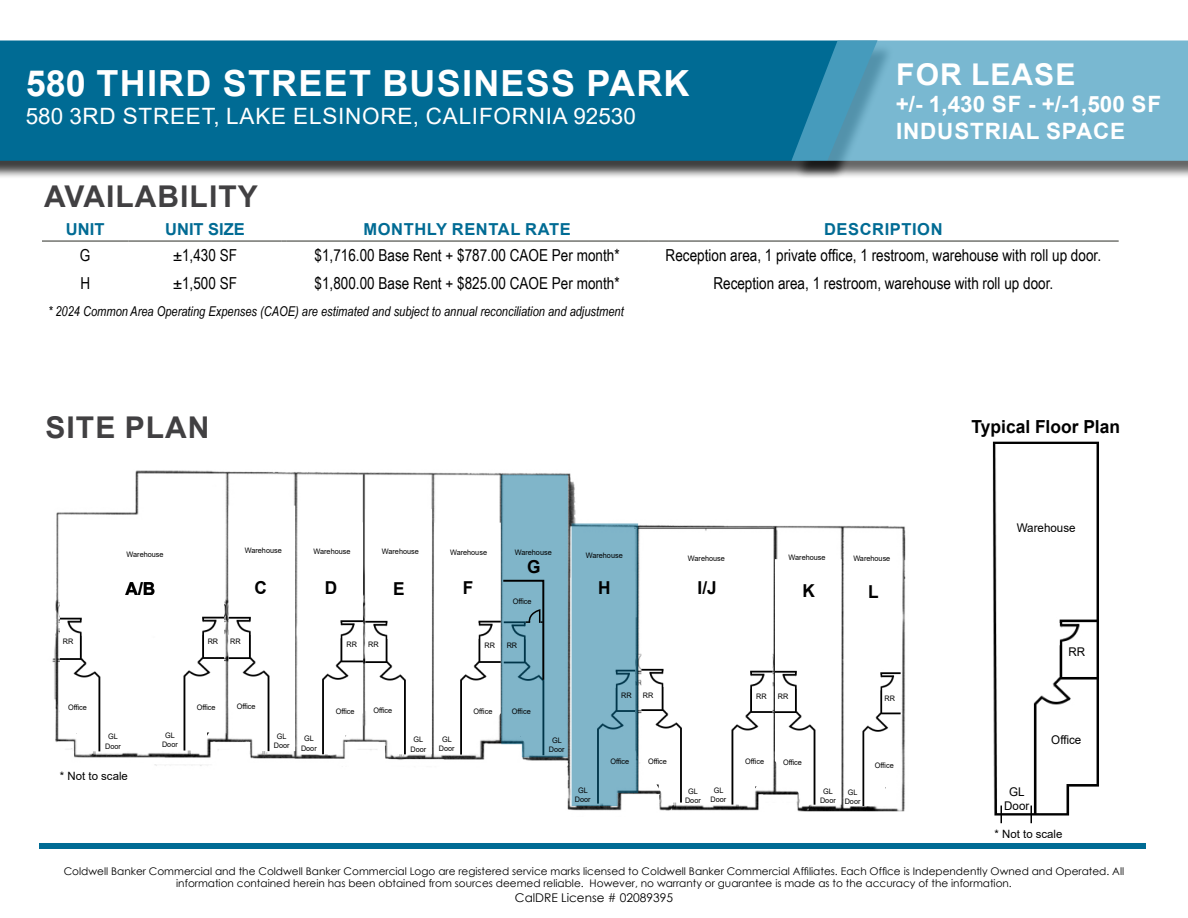
<style>
.page{position:relative;width:1188px;height:918px;background:#fff}
.page>*{position:absolute;margin:0;border:0;box-sizing:border-box;transform-origin:0 0}
.t1{font:700 36px "Arial";letter-spacing:.035em;color:#fff}
.t2{font:700 30px "Arial";letter-spacing:.035em;color:#414042}
.t3{font:700 30px "Arial";letter-spacing:.035em;color:#fff}
.t4{font:22.5px "Arial";letter-spacing:.035em;color:#fff}
.t5{font:700 22.5px/27px "Arial";letter-spacing:.035em;color:#fff}
.t6{font:700 18px "Arial";color:#000}
.t7{font:700 17.85px "Arial";color:#000}
.t8{font:16.5px "Arial Narrow";color:#000}
.t9{font:700 16.5px "Arial";letter-spacing:.035em;color:#006b94}
.t10{font:700 16.5px "Arial";color:#006b94}
.t11{font:italic 13.5px "Arial Narrow";color:#000}
.t12{font:12px/14.4px "Arial";color:#000;text-align:center}
.t13{font:12px "Century Gothic";color:#000}
.t14{font:11.4px "Arial";color:#000}
.t15{font:10.5px/12.6px "Century Gothic";color:#000;text-align:center}
.t16{font:7.5px/9px "Arial";color:#000;text-align:center}
</style>
<div class="page">
<div style="left:39px;top:843px;width:1107px;height:6px;background:#006b94"></div>
<div style="left:0;top:43px;width:895px;height:137px;background:#000;opacity:.75"></div>
<div style="left:0;top:40px;width:791px;height:121px;background:#006b94"></div>
<div style="left:795px;top:43px;width:393px;height:137px;background:#000;opacity:.75"></div>
<svg style="left:791px;top:40px;width:397px;height:121px;background:#6cafca"></svg>
<hr style="left:42px;top:241px;width:86px;height:1px;background:#2c2e27">
<hr style="left:128px;top:241px;width:154px;height:1px;background:#2c2e27">
<hr style="left:286px;top:241px;width:362px;height:1px;background:#2c2e27">
<hr style="left:648px;top:241px;width:471px;height:1px;background:#2c2e27">
<img style="left:52px;top:470px;width:854px;height:342px">
<img style="left:60px;top:519px;width:60px;height:232px">
<svg style="left:714px;top:559px;width:187px;height:247px"></svg>
<img style="left:846px;top:574px;width:55px;height:232px">
<div style="left:111px;top:582px;width:59px;height:32px;background:#fff"></div>
<img style="left:992px;top:441px;width:107px;height:375px">
<svg style="left:1030px;top:806px;width:2px;height:17px"></svg>
<svg style="left:1000px;top:806px;width:2px;height:17px"></svg>
<svg style="left:170px;top:475px;width:524px;height:331px"></svg>
<h1 class="t1" style="left:26px;top:58px;width:665px">580 THIRD STREET BUSINESS PARK</h1>
<h3 class="t4" style="left:26px;top:101px;width:612px">580 3RD STREET, LAKE ELSINORE, CALIFORNIA 92530</h3>
<h2 class="t2" style="left:44px;top:175px;width:215px">AVAILABILITY</h2>
<h2 class="t3" style="left:896px;top:54px;width:181px">FOR LEASE</h2>
<h3 class="t5" style="left:896px;top:91px;width:267px">+/- 1,430 SF - +/-1,500 SF<br>INDUSTRIAL SPACE</h3>
<h3 class="t9" style="left:66px;top:218px;width:40px">UNIT</h3>
<h3 class="t10" style="left:165px;top:218px;width:81px">UNIT SIZE</h3>
<h3 class="t9" style="left:363px;top:218px;width:209px">MONTHLY RENTAL RATE</h3>
<h3 class="t9" style="left:824px;top:218px;width:120px">DESCRIPTION</h3>
<h3 class="t8" style="left:80px;top:243px;width:12px">G</h3>
<h3 class="t8" style="left:173px;top:243px;width:65px">±1,430 SF</h3>
<h3 class="t8" style="left:315px;top:243px;width:307px">$1,716.00 Base Rent + $787.00 CAOE Per month*</h3>
<h3 class="t8" style="left:666px;top:243px;width:437px">Reception area, 1 private office, 1 restroom, warehouse with roll up door.</h3>
<h3 class="t8" style="left:80px;top:271px;width:11px">H</h3>
<h3 class="t8" style="left:173px;top:271px;width:65px">±1,500 SF</h3>
<h3 class="t8" style="left:315px;top:271px;width:307px">$1,800.00 Base Rent + $825.00 CAOE Per month*</h3>
<h3 class="t8" style="left:713px;top:271px;width:341px">Reception area, 1 restroom, warehouse with roll up door.</h3>
<p class="t11" style="left:48px;top:302px;width:577px">* 2024 Common Area Operating Expenses (CAOE) are estimated and subject to annual reconciliation and adjustment</p>
<h2 class="t2" style="left:46px;top:407px;width:166px">SITE PLAN</h2>
<p class="t16" style="left:127px;top:550px;width:39px">Warehouse</p>
<h3 class="t7" style="left:126px;top:576px;width:31px">A/B</h3>
<p class="t16" style="left:245px;top:546px;width:39px">Warehouse</p>
<p class="t16" style="left:314px;top:547px;width:39px">Warehouse</p>
<p class="t16" style="left:382px;top:547px;width:39px">Warehouse</p>
<p class="t16" style="left:515px;top:548px;width:39px">Warehouse</p>
<p class="t16" style="left:450px;top:547px;width:39px">Warehouse</p>
<h3 class="t7" style="left:527px;top:554px;width:15px">G</h3>
<p class="t16" style="left:586px;top:550px;width:39px">Warehouse</p>
<p class="t16" style="left:688px;top:554px;width:39px">Warehouse</p>
<p class="t16" style="left:789px;top:553px;width:39px">Warehouse</p>
<p class="t16" style="left:853px;top:554px;width:39px">Warehouse</p>
<h3 class="t7" style="left:254px;top:575px;width:14px">C</h3>
<h3 class="t7" style="left:325px;top:575px;width:14px">D</h3>
<h3 class="t7" style="left:463px;top:575px;width:12px">F</h3>
<h3 class="t7" style="left:598px;top:575px;width:14px">H</h3>
<h3 class="t7" style="left:698px;top:575px;width:21px">I/J</h3>
<h3 class="t7" style="left:802px;top:578px;width:14px">K</h3>
<h3 class="t7" style="left:868px;top:579px;width:12px">L</h3>
<h3 class="t7" style="left:393px;top:577px;width:13px">E</h3>
<p class="t16" style="left:513px;top:597px;width:20px">Office</p>
<p class="t16" style="left:63px;top:637px;width:12px">RR</p>
<p class="t16" style="left:208px;top:636px;width:12px">RR</p>
<p class="t16" style="left:230px;top:637px;width:12px">RR</p>
<p class="t16" style="left:347px;top:640px;width:12px">RR</p>
<p class="t16" style="left:368px;top:640px;width:12px">RR</p>
<p class="t16" style="left:484px;top:641px;width:12px">RR</p>
<p class="t16" style="left:507px;top:641px;width:12px">RR</p>
<p class="t16" style="left:621px;top:691px;width:12px">RR</p>
<p class="t16" style="left:643px;top:691px;width:12px">RR</p>
<p class="t16" style="left:756px;top:692px;width:12px">RR</p>
<p class="t16" style="left:778px;top:692px;width:12px">RR</p>
<p class="t16" style="left:885px;top:694px;width:12px">RR</p>
<p class="t16" style="left:68px;top:703px;width:20px">Office</p>
<p class="t16" style="left:197px;top:703px;width:20px">Office</p>
<p class="t16" style="left:237px;top:702px;width:20px">Office</p>
<p class="t16" style="left:336px;top:706px;width:20px">Office</p>
<p class="t16" style="left:373px;top:706px;width:20px">Office</p>
<p class="t16" style="left:474px;top:707px;width:20px">Office</p>
<p class="t16" style="left:512px;top:706px;width:20px">Office</p>
<p class="t16" style="left:105px;top:732px;width:17px">GL<br>Door</p>
<p class="t16" style="left:162px;top:731px;width:17px">GL<br>Door</p>
<p class="t16" style="left:301px;top:734px;width:17px">GL<br>Door</p>
<p class="t16" style="left:274px;top:732px;width:17px">GL<br>Door</p>
<p class="t16" style="left:410px;top:735px;width:17px">GL<br>Door</p>
<p class="t16" style="left:439px;top:735px;width:17px">GL<br>Door</p>
<p class="t16" style="left:549px;top:736px;width:17px">GL<br>Door</p>
<p class="t16" style="left:610px;top:757px;width:20px">Office</p>
<p class="t16" style="left:648px;top:757px;width:20px">Office</p>
<p class="t16" style="left:745px;top:757px;width:20px">Office</p>
<p class="t16" style="left:783px;top:757px;width:20px">Office</p>
<p class="t16" style="left:875px;top:761px;width:20px">Office</p>
<p class="t14" style="left:60px;top:768px;width:69px">* Not to scale</p>
<p class="t16" style="left:575px;top:786px;width:17px">GL<br>Door</p>
<p class="t16" style="left:685px;top:786px;width:17px">GL<br>Door</p>
<p class="t16" style="left:711px;top:786px;width:17px">GL<br>Door</p>
<p class="t16" style="left:845px;top:788px;width:17px">GL<br>Door</p>
<p class="t16" style="left:820px;top:787px;width:17px">GL<br>Door</p>
<h3 class="t6" style="left:972px;top:414px;width:150px">Typical Floor Plan</h3>
<p class="t12" style="left:1017px;top:521px;width:60px">Warehouse</p>
<p class="t12" style="left:1068px;top:644px;width:18px">RR</p>
<p class="t12" style="left:1004px;top:785px;width:27px">GL<br>Door</p>
<p class="t12" style="left:1051px;top:733px;width:31px">Office</p>
<p class="t14" style="left:995px;top:826px;width:69px">* Not to scale</p>
<p class="t15" style="left:64px;top:865px;width:1062px">Coldwell Banker Commercial and the Coldwell Banker Commercial Logo are registered service marks licensed to Coldwell Banker Commercial Affiliates. Each Office is Independently Owned and Operated. All information contained herein has been obtained from sources deemed reliable. However, no warranty or guarantee is made as to the accuracy of the information.</p>
<p class="t13" style="left:515px;top:889px;width:160px">CalDRE License # 02089395</p>
</div>
